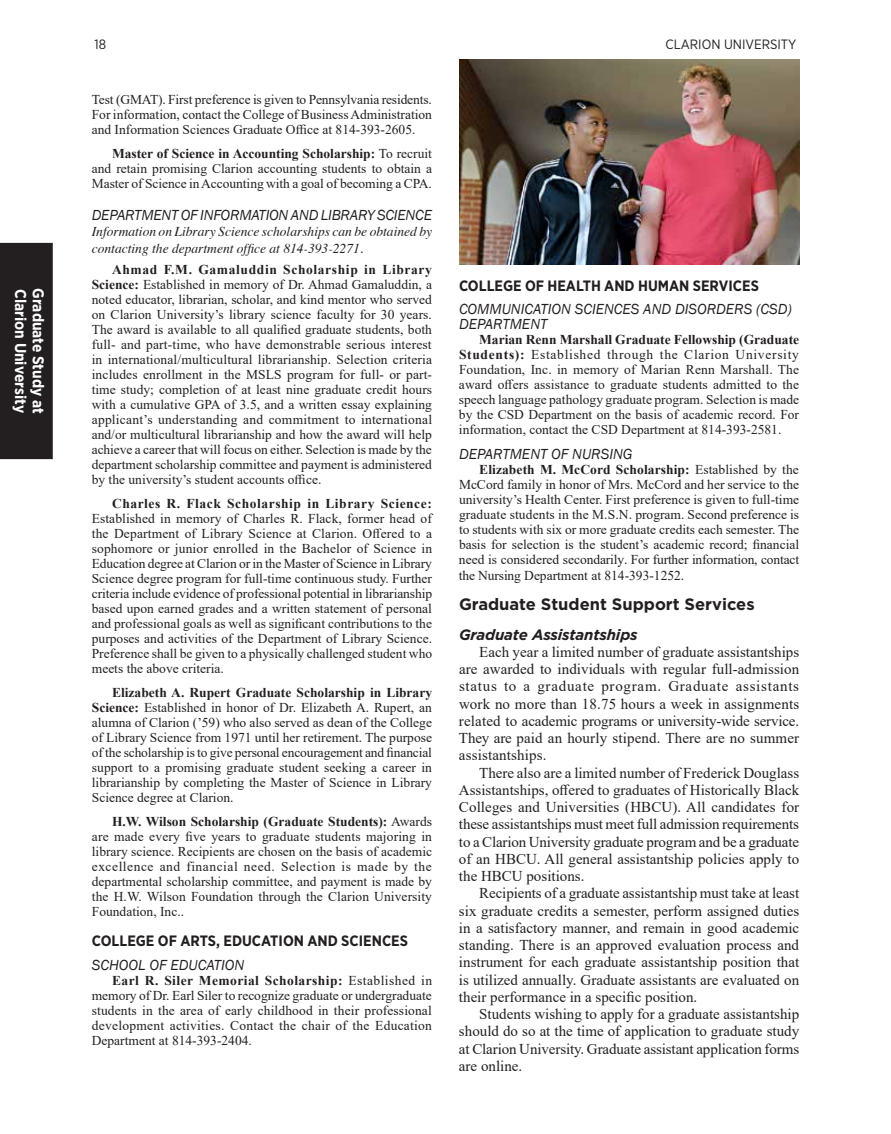
<style>
.page{position:relative;width:891px;height:1134px;background:#fff}
.page>*{position:absolute;margin:0;border:0;box-sizing:border-box;transform-origin:0 0}
.t1{font:700 16.5px "Gotham";color:#231f20}
.t2{font:700 15.75px "Gotham Narrow";color:#fff}
.t3{font:15px/17.2px "Times New Roman";color:#231f20;text-align:justify}
.t4{font:italic 15px/15px "Franklin Gothic";color:#231f20}
.t5{font:700 15px "Gotham Narrow";color:#231f20}
.t6{font:italic 700 15px "Gotham";letter-spacing:-.01em;color:#231f20}
.t7{font:13.5px/15px "Times New Roman";color:#231f20;text-align:justify}
.t8{font:italic 13.5px/16.5px "Times";color:#231f20}
.t9{font:700 13.5px "Times New Roman";letter-spacing:.04em;color:#231f20}
.t10{font:13.5px "Gotham Narrow";color:#231f20}
.s1{font-weight:700}
</style>
<div class="page">
<div style="left:0;top:243px;width:53px;height:216px;background:#231f20"></div>
<img style="left:459px;top:59px;width:340px;height:206px">
<p class="t2" style="left:31px;top:289px;width:125px;rotate:90deg">Clarion University</p>
<p class="t2" style="left:49px;top:288px;width:127px;rotate:90deg">Graduate Study at</p>
<p class="t10" style="left:94px;top:35px;width:13px">18</p>
<p class="t10" style="left:665px;top:35px;width:133px">CLARION UNIVERSITY</p>
<p class="t7" style="left:92px;top:91px;width:342px">Test (GMAT). First preference is given to Pennsylvania residents.<br>For information, contact the College of BusinessAdministration and Information Sciences Graduate Office at 814-393-2605.</p>
<p class="t7" style="left:92px;top:145px;width:342px;text-indent:20px"><span class="s1">Master of Science in Accounting Scholarship:</span> To recruit and retain promising Clarion accounting students to obtain a Master of Science in Accounting with a goal of becoming a CPA.</p>
<p class="t4" style="left:92px;top:207px;width:342px">DEPARTMENT OF INFORMATION AND LIBRARY SCIENCE</p>
<p class="t8" style="left:92px;top:223px;width:342px">Information on Library Science scholarships can be obtained by contacting the department office at 814-393-2271.</p>
<p class="t7" style="left:92px;top:261px;width:342px;text-indent:20px"><span class="s1">Ahmad F.M. Gamaluddin Scholarship in Library Science:</span> Established in memory of Dr. Ahmad Gamaluddin, a noted educator, librarian, scholar, and kind mentor who served on Clarion University’s library science faculty for 30 years.<br>The award is available to all qualified graduate students, both full- and part-time, who have demonstrable serious interest in international/multicultural librarianship. Selection criteria includes enrollment in the MSLS program for full- or part&shy;time study; completion of at least nine graduate credit hours with a cumulative GPA of 3.5, and a written essay explaining applicant’s understanding and commitment to international and/or multicultural librarianship and how the award will help achieve a career that will focus on either. Selection is made by the department scholarship committee and payment is administered by the university’s student accounts office.</p>
<p class="t9" style="left:112px;top:493px;width:321px">Charles R. Flack Scholarship in Library Science:</p>
<p class="t7" style="left:92px;top:510px;width:342px">Established in memory of Charles R. Flack, former head of the Department of Library Science at Clarion. Offered to a sophomore or junior enrolled in the Bachelor of Science in Education degree at Clarion or in the Master of Science in Library Science degree program for full-time continuous study. Further criteria include evidence of professional potential in librarianship based upon earned grades and a written statement of personal and professional goals as well as significant contributions to the purposes and activities of the Department of Library Science.<br>Preference shall be given to a physically challenged student who meets the above criteria.</p>
<p class="t7" style="left:92px;top:684px;width:342px;text-indent:20px"><span class="s1">Elizabeth A. Rupert Graduate Scholarship in Library Science:</span> Established in honor of Dr. Elizabeth A. Rupert, an alumna of Clarion (’59) who also served as dean of the College of Library Science from 1971 until her retirement. The purpose of the scholarship is to give personal encouragement and financial support to a promising graduate student seeking a career in librarianship by completing the Master of Science in Library Science degree at Clarion.</p>
<p class="t7" style="left:92px;top:813px;width:342px;text-indent:20px"><span class="s1">H.W. Wilson Scholarship (Graduate Students):</span> Awards are made every five years to graduate students majoring in library science. Recipients are chosen on the basis of academic excellence and financial need. Selection is made by the departmental scholarship committee, and payment is made by the H.W. Wilson Foundation through the Clarion University Foundation, Inc..</p>
<p class="t5" style="left:92px;top:931px;width:318px">COLLEGE OF ARTS, EDUCATION AND SCIENCES</p>
<p class="t4" style="left:92px;top:958px;width:154px">SCHOOL OF EDUCATION</p>
<p class="t7" style="left:92px;top:972px;width:342px;text-indent:20px"><span class="s1">Earl R. Siler Memorial Scholarship:</span> Established in memory of Dr. Earl Siler to recognize graduate or undergraduate students in the area of early childhood in their professional development activities. Contact the chair of the Education Department at 814-393-2404.</p>
<p class="t5" style="left:459px;top:276px;width:301px">COLLEGE OF HEALTH AND HUMAN SERVICES</p>
<p class="t4" style="left:459px;top:302px;width:334px">COMMUNICATION SCIENCES AND DISORDERS (CSD)<br>DEPARTMENT</p>
<p class="t7" style="left:459px;top:331px;width:342px;text-indent:20px"><span class="s1">Marian Renn Marshall Graduate Fellowship (Graduate Students):</span> Established through the Clarion University Foundation, Inc. in memory of Marian Renn Marshall. The award offers assistance to graduate students admitted to the speech language pathology graduate program. Selection is made by the CSD Department on the basis of academic record. For information, contact the CSD Department at 814-393-2581.</p>
<p class="t4" style="left:459px;top:447px;width:175px">DEPARTMENT OF NURSING</p>
<p class="t7" style="left:459px;top:462px;width:342px;text-indent:20px"><span class="s1">Elizabeth M. McCord Scholarship:</span> Established by the McCord family in honor of Mrs. McCord and her service to the university’s Health Center. First preference is given to full-time graduate students in the M.S.N. program. Second preference is to students with six or more graduate credits each semester. The basis for selection is the student’s academic record; financial need is considered secondarily. For further information, contact the Nursing Department at 814-393-1252.</p>
<p class="t1" style="left:459px;top:593px;width:297px">Graduate Student Support Services</p>
<p class="t6" style="left:459px;top:624px;width:180px">Graduate Assistantships</p>
<p class="t3" style="left:459px;top:643px;width:342px;text-indent:20px">Each year a limited number of graduate assistantships are awarded to individuals with regular full-admission status to a graduate program. Graduate assistants work no more than 18.75 hours a week in assignments related to academic programs or university-wide service.<br>They are paid an hourly stipend. There are no summer assistantships.</p>
<p class="t3" style="left:459px;top:763px;width:342px;text-indent:20px">There also are a limited number of Frederick Douglass Assistantships, offered to graduates of Historically Black Colleges and Universities (HBCU). All candidates for these assistantships must meet full admission requirements to a Clarion University graduate program and be a graduate of an HBCU. All general assistantship policies apply to the HBCU positions.</p>
<p class="t3" style="left:459px;top:884px;width:342px;text-indent:20px">Recipients of a graduate assistantship must take at least six graduate credits a semester, perform assigned duties in a satisfactory manner, and remain in good academic standing. There is an approved evaluation process and instrument for each graduate assistantship position that is utilized annually. Graduate assistants are evaluated on their performance in a specific position.</p>
<p class="t3" style="left:459px;top:1005px;width:342px;text-indent:20px">Students wishing to apply for a graduate assistantship should do so at the time of application to graduate study at Clarion University. Graduate assistant application forms are online.</p>
</div>
